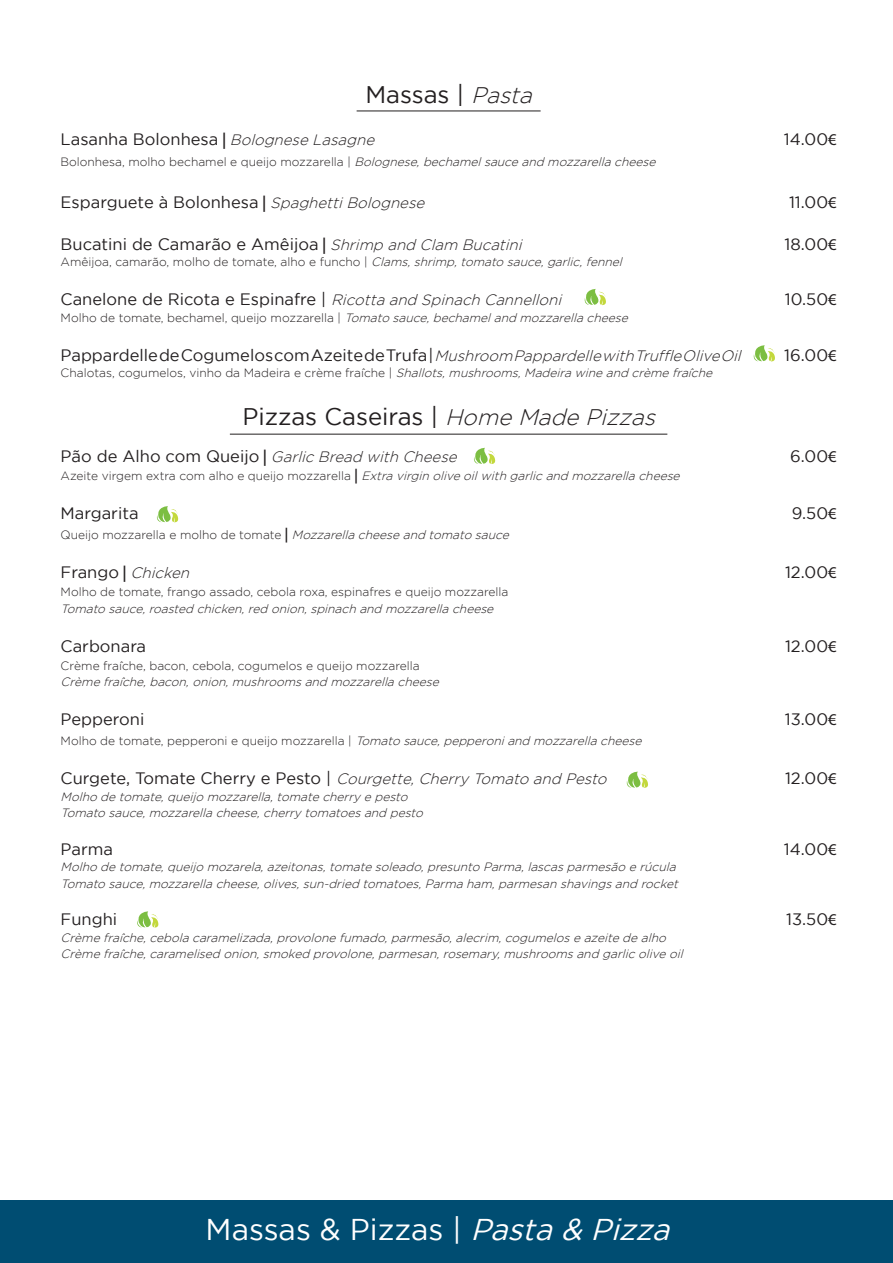
<style>
.page{position:relative;width:893px;height:1263px;background:#fff}
.page>*{position:absolute;margin:0;border:0;box-sizing:border-box;transform-origin:0 0}
.t1{font:30px "Gotham";color:#fff}
.t2{font:24px "Gotham";color:#231f20}
.t3{font:16.5px "Gotham";color:#231f20}
.t4{font:italic 300 15px "Gotham";color:#231f20}
.t5{font:italic 300 12px "Gotham";color:#231f20}
.t6{font:300 12px "Gotham";color:#231f20}
.s1{font-weight:300;font-style:italic;font-size:22.5px}
.s2{font-family:"Oregon LDO";font-weight:700}
.s3{font-weight:300;font-style:italic;font-size:15px}
.s4{font-family:"Myriad Pro"}
.s5{font-style:normal}
.s6{font-style:italic}
.s7{font-weight:400;font-style:normal;font-size:16.5px}
.s8{font-family:"Oregon LDO";font-weight:700;font-style:normal;font-size:16.5px}
.s9{font-family:"Oregon LDO";font-weight:700;font-style:normal;font-size:15px}
.s10{font-family:"Oregon LDO";font-weight:700;font-size:15px}
</style>
<div class="page">
<div style="left:0;top:1201px;width:893px;height:62px;background:#004d72"></div>
<svg style="left:626px;top:772px;width:22px;height:16px"></svg>
<svg style="left:137px;top:911px;width:22px;height:17px"></svg>
<svg style="left:156px;top:506px;width:23px;height:16px"></svg>
<svg style="left:753px;top:345px;width:22px;height:17px"></svg>
<svg style="left:474px;top:448px;width:22px;height:16px"></svg>
<svg style="left:584px;top:289px;width:22px;height:16px"></svg>
<hr style="left:230px;top:434px;width:437px;height:1px;background:#231f20">
<hr style="left:357px;top:110px;width:184px;height:1px;background:#231f20">
<p class="t2" style="left:365px;top:81px;width:174px">Massas | <span class="s1">Pasta</span></p>
<p class="t3" style="left:61px;top:130px;width:319px">Lasanha Bolonhesa <span class="s2">|</span> <span class="s3">Bolognese Lasagne</span></p>
<p class="t3" style="left:784px;top:130px;width:54px">14.00<span class="s4">€</span></p>
<p class="t5" style="left:61px;top:155px;width:600px"><span class="s5">B o l o n h e s a , m o l h o b e c h a m e l e q u e i j o m o z z a re l l a |</span> Bolognese,bechamelsauce and mozzarella cheese</p>
<p class="t3" style="left:61px;top:193px;width:369px">Esparguete à Bolonhesa <span class="s2">|</span> <span class="s3">SpaghettiBolognese</span></p>
<p class="t3" style="left:789px;top:193px;width:49px">11.00<span class="s4">€</span></p>
<p class="t3" style="left:61px;top:235px;width:467px">Bucatini de Camarão e Amêijoa <span class="s2">|</span> <span class="s3">Shrimp and Clam Bucatini</span></p>
<p class="t3" style="left:785px;top:235px;width:54px">18.00<span class="s4">€</span></p>
<p class="t6" style="left:61px;top:255px;width:566px">Amêijoa, camarão, molho de tomate, alho e funcho | <span class="s6">Clams,shrimp,tomato sauce,garlic,fennel</span></p>
<p class="t3" style="left:61px;top:290px;width:506px">C a n e l o n e d e R i c o t a e E s p i n a f re | <span class="s3">Ricotta and Spinach Cannelloni</span></p>
<p class="t3" style="left:785px;top:290px;width:53px">10.50<span class="s4">€</span></p>
<p class="t6" style="left:61px;top:311px;width:572px">M o l h o d e to m ate, b e c h a m e l , q u e i j o m oz z a re l l a | <span class="s6">Tomato sauce,bechameland mozzarella cheese</span></p>
<p class="t3" style="left:61px;top:346px;width:686px">P a p p a rd e l l e d e C o g u m e l o s c o m A z e i t e d e Tr u fa | <span class="s3">Mushroom Pappardelle with Truffle Olive Oil</span></p>
<p class="t3" style="left:784px;top:346px;width:54px">16.00<span class="s4">€</span></p>
<p class="t6" style="left:61px;top:366px;width:656px">Chalotas, cogumelos, vinho da Madeira e crème fraîche | <span class="s6">Shallots,mushrooms,Madeira wine and crème fraîche</span></p>
<p class="t2" style="left:242px;top:403px;width:420px">Pizzas Caseiras | <span class="s1">Home Made Pizzas</span></p>
<p class="t4" style="left:61px;top:449px;width:402px"><span class="s7">P ã o d e A l h o c o m Q u e i j o</span> <span class="s8">|</span> Garlic Bread with Cheese</p>
<p class="t3" style="left:790px;top:447px;width:48px">6.00<span class="s4">€</span></p>
<p class="t5" style="left:61px;top:470px;width:624px"><span class="s5">A z e i t e v i rg e m ex t ra c o m a l h o e q u e i j o m o z z a re l l a</span> <span class="s9">|</span> Extra virgin olive oilwith garlic and mozzarella cheese</p>
<p class="t3" style="left:61px;top:504px;width:79px">Margarita</p>
<p class="t3" style="left:792px;top:504px;width:46px">9.50<span class="s4">€</span></p>
<p class="t6" style="left:61px;top:528px;width:453px">Q u e i j o m o z z a re l l a e m o l h o d e t o m a t e <span class="s10">|</span> <span class="s6">Mozzarella cheese and tomato sauce</span></p>
<p class="t4" style="left:61px;top:565px;width:134px"><span class="s7">F r a n g o</span> <span class="s8">|</span> Chicken</p>
<p class="t3" style="left:785px;top:563px;width:53px">12.00<span class="s4">€</span></p>
<p class="t6" style="left:61px;top:585px;width:449px">Molho de tomate, frango assado, cebola roxa, espinafres e queijo mozzarella</p>
<p class="t5" style="left:61px;top:602px;width:438px">Tomato sauce,roasted chicken,red onion,spinach and mozzarella cheese</p>
<p class="t3" style="left:61px;top:637px;width:87px">Carbonara</p>
<p class="t3" style="left:785px;top:637px;width:53px">12.00<span class="s4">€</span></p>
<p class="t6" style="left:61px;top:659px;width:361px">Crème fraîche, bacon, cebola, cogumelos e queijo mozzarella</p>
<p class="t5" style="left:61px;top:675px;width:383px">Crème fraîche,bacon,onion,mushroomsand mozzarella cheese</p>
<p class="t3" style="left:61px;top:710px;width:85px">Pepperoni</p>
<p class="t3" style="left:785px;top:710px;width:53px">13.00<span class="s4">€</span></p>
<p class="t6" style="left:61px;top:734px;width:586px">M o l h o d e t o m a t e , p e p p e ro n i e q u e i j o m o z z a re l l a | <span class="s6">Tomato sauce,pepperoniand mozzarella cheese</span></p>
<p class="t4" style="left:61px;top:770px;width:552px"><span class="s7">C u r g e t e , To m a t e C h e r r y e P e s t o |</span> Courgette,Cherry Tomato and Pesto</p>
<p class="t3" style="left:785px;top:769px;width:53px">12.00<span class="s4">€</span></p>
<p class="t5" style="left:61px;top:790px;width:352px">Molho de tomate,queijo mozzarella,tomate cherry e pesto</p>
<p class="t5" style="left:61px;top:806px;width:367px">Tomato sauce,mozzarella cheese,cherry tomatoesand pesto</p>
<p class="t3" style="left:61px;top:839px;width:54px">Parma</p>
<p class="t3" style="left:784px;top:839px;width:54px">14.00<span class="s4">€</span></p>
<p class="t5" style="left:61px;top:860px;width:620px">Molho de tomate,queijo mozarela,azeitonas,tomate soleado,presunto Parma,lascasparmesão e rúcula</p>
<p class="t5" style="left:61px;top:877px;width:622px">Tomato sauce,mozzarella cheese,olives,sun-dried tomatoes,Parma ham,parmesan shavingsand rocket</p>
<p class="t3" style="left:61px;top:910px;width:58px">Funghi</p>
<p class="t3" style="left:786px;top:910px;width:52px">13.50<span class="s4">€</span></p>
<p class="t5" style="left:61px;top:931px;width:610px">Crème fraîche,cebola caramelizada,provolone fumado,parmesão,alecrim,cogumelose azeite de alho</p>
<p class="t5" style="left:61px;top:947px;width:627px">Crème fraîche,caramelised onion,smoked provolone,parmesan,rosemary,mushroomsand garlic olive oil</p>
<p class="t1" style="left:206px;top:1212px;width:474px">Massas &amp; Pizzas | <span class="s6">Pasta &amp; Pizza</span></p>
</div>
